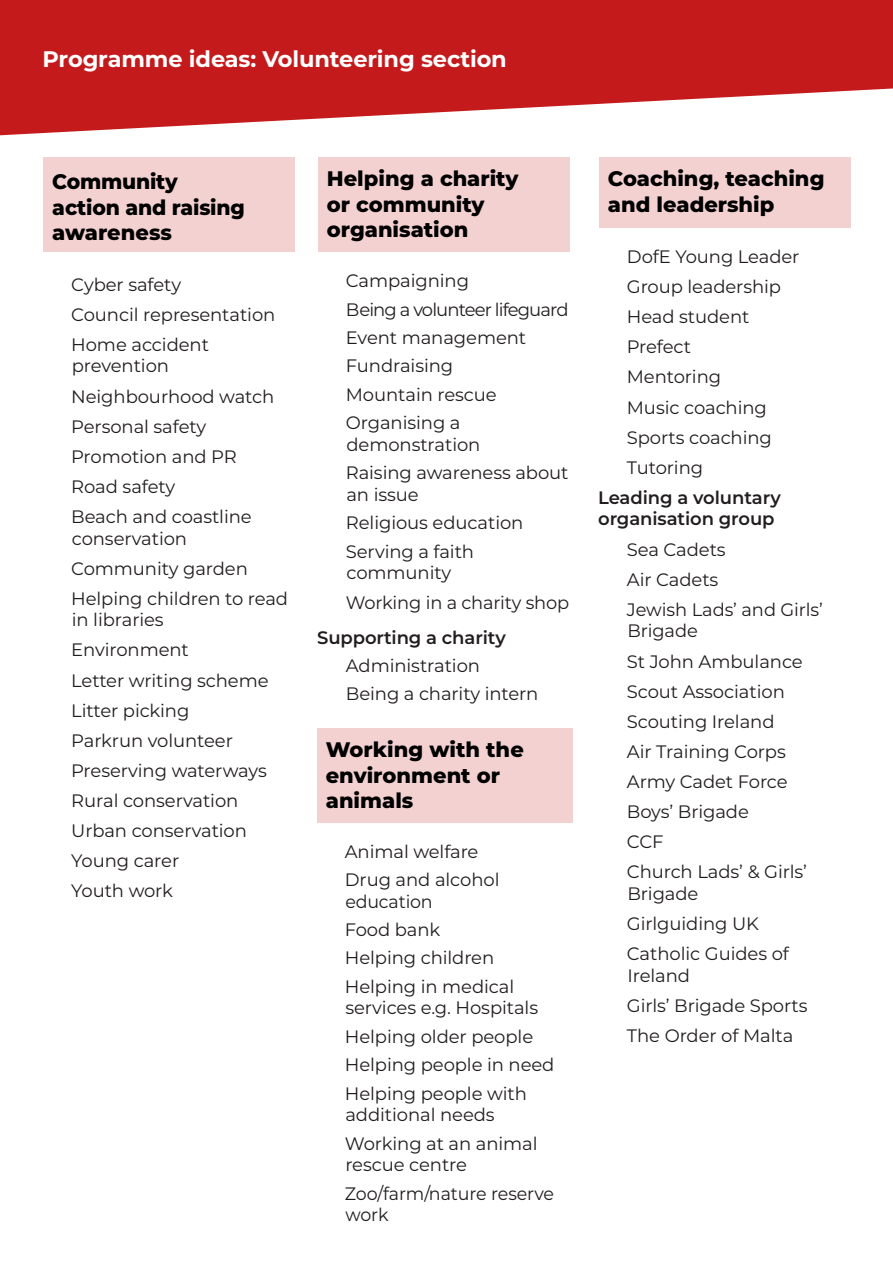
<style>
.page{position:relative;width:893px;height:1263px;background:#fff}
.page>*{position:absolute;margin:0;border:0;box-sizing:border-box;transform-origin:0 0}
.t1{font:700 22.5px "Montserrat";letter-spacing:-.005em;color:#fff}
.t2{font:800 21px/25.5px "Montserrat";color:#000}
.list{font:18px/21.6px "Montserrat";letter-spacing:-.005em;color:#211d1e}
.Heading_4{font:600 18px/21.6px "Montserrat";letter-spacing:-.005em;color:#211d1e}
.list-2{font:18px "Montserrat";letter-spacing:-.05em;color:#211d1e}
</style>
<div class="page">
<svg style="left:0;top:0;width:893px;height:135px;fill:#c51a1b"></svg>
<div style="left:44px;top:157px;width:251px;height:95px;background:#f4d1d1"></div>
<div style="left:318px;top:157px;width:251px;height:95px;background:#f4d1d1"></div>
<div style="left:317px;top:728px;width:256px;height:95px;background:#f4d1d1"></div>
<div style="left:599px;top:157px;width:251px;height:70px;background:#f4d1d1"></div>
<p class="t1" style="left:43px;top:43px;width:466px">Programme ideas: Volunteering section</p>
<h3 class="t2" style="left:52px;top:168px;width:194px">Community action and raising awareness</h3>
<p class="list" style="left:71px;top:273px;width:111px">Cyber safety</p>
<p class="list" style="left:71px;top:303px;width:206px">Council representation</p>
<p class="list" style="left:71px;top:333px;width:139px">Home accident prevention</p>
<p class="list" style="left:71px;top:385px;width:204px">Neighbourhood watch</p>
<p class="list" style="left:71px;top:415px;width:137px">Personal safety</p>
<p class="list" style="left:71px;top:445px;width:167px">Promotion and PR</p>
<p class="list" style="left:71px;top:475px;width:106px">Road safety</p>
<p class="list" style="left:71px;top:505px;width:182px">Beach and coastline conservation</p>
<p class="list" style="left:71px;top:557px;width:178px">Community garden</p>
<p class="list" style="left:71px;top:587px;width:218px">Helping children to read in libraries</p>
<p class="list" style="left:71px;top:639px;width:119px">Environment</p>
<p class="list" style="left:71px;top:669px;width:199px">Letter writing scheme</p>
<p class="list" style="left:71px;top:699px;width:120px">Litter picking</p>
<p class="list" style="left:71px;top:729px;width:163px">Parkrun volunteer</p>
<p class="list" style="left:71px;top:759px;width:197px">Preserving waterways</p>
<p class="list" style="left:71px;top:789px;width:169px">Rural conservation</p>
<p class="list" style="left:71px;top:819px;width:177px">Urban conservation</p>
<p class="list" style="left:71px;top:849px;width:109px">Young carer</p>
<p class="list" style="left:71px;top:879px;width:103px">Youth work</p>
<h3 class="t2" style="left:327px;top:165px;width:193px">Helping a charity or community organisation</h3>
<p class="list" style="left:346px;top:269px;width:125px">Campaigning</p>
<p class="list-2" style="left:346px;top:297px;width:224px">Being a volunteer lifeguard</p>
<p class="list" style="left:346px;top:326px;width:182px">Event management</p>
<p class="list" style="left:346px;top:354px;width:109px">Fundraising</p>
<p class="list" style="left:346px;top:383px;width:152px">Mountain rescue</p>
<p class="list" style="left:346px;top:411px;width:136px">Organising a demonstration</p>
<p class="list" style="left:346px;top:461px;width:224px">Raising awareness about an issue</p>
<p class="list" style="left:346px;top:511px;width:179px">Religious education</p>
<p class="list" style="left:346px;top:540px;width:130px">Serving a faith community</p>
<p class="list" style="left:346px;top:591px;width:225px">Working in a charity shop</p>
<h4 class="Heading_4" style="left:317px;top:626px;width:190px">Supporting a charity</h4>
<p class="list" style="left:346px;top:654px;width:136px">Administration</p>
<p class="list" style="left:346px;top:683px;width:194px">Being a charity intern</p>
<h3 class="t2" style="left:326px;top:736px;width:200px">Working with the environment or animals</h3>
<p class="list" style="left:345px;top:840px;width:135px">Animal welfare</p>
<p class="list" style="left:345px;top:868px;width:156px">Drug and alcohol education</p>
<p class="list" style="left:345px;top:918px;width:97px">Food bank</p>
<p class="list" style="left:345px;top:946px;width:151px">Helping children</p>
<p class="list" style="left:345px;top:975px;width:195px">Helping in medical services e.g. Hospitals</p>
<p class="list" style="left:345px;top:1025px;width:190px">Helping older people</p>
<p class="list" style="left:345px;top:1053px;width:211px">Helping people in need</p>
<p class="list" style="left:345px;top:1082px;width:184px">Helping people with additional needs</p>
<p class="list" style="left:345px;top:1132px;width:194px">Working at an animal rescue centre</p>
<p class="list" style="left:345px;top:1182px;width:211px">Zoo/farm/nature reserve work</p>
<h3 class="t2" style="left:608px;top:165px;width:218px">Coaching, teaching and leadership</h3>
<p class="list" style="left:627px;top:245px;width:174px">DofE Young Leader</p>
<p class="list" style="left:627px;top:275px;width:156px">Group leadership</p>
<p class="list" style="left:627px;top:305px;width:124px">Head student</p>
<p class="list" style="left:627px;top:335px;width:66px">Prefect</p>
<p class="list" style="left:627px;top:366px;width:96px">Mentoring</p>
<p class="list" style="left:627px;top:396px;width:142px">Music coaching</p>
<p class="list" style="left:627px;top:426px;width:147px">Sports coaching</p>
<p class="list" style="left:627px;top:456px;width:78px">Tutoring</p>
<h4 class="Heading_4" style="left:598px;top:486px;width:184px">Leading a voluntary organisation group</h4>
<p class="list" style="left:627px;top:538px;width:100px">Sea Cadets</p>
<p class="list" style="left:627px;top:568px;width:93px">Air Cadets</p>
<p class="list" style="left:627px;top:598px;width:198px">Jewish Lads’ and Girls’<br>Brigade</p>
<p class="list" style="left:627px;top:650px;width:177px">St John Ambulance</p>
<p class="list" style="left:627px;top:680px;width:159px">Scout Association</p>
<p class="list" style="left:627px;top:710px;width:149px">Scouting Ireland</p>
<p class="list" style="left:627px;top:740px;width:160px">Air Training Corps</p>
<p class="list" style="left:627px;top:770px;width:162px">Army Cadet Force</p>
<p class="list" style="left:627px;top:800px;width:124px">Boys’ Brigade</p>
<p class="list" style="left:627px;top:830px;width:38px">CCF</p>
<p class="list" style="left:627px;top:860px;width:182px">Church Lads’ &amp; Girls’<br>Brigade</p>
<p class="list" style="left:627px;top:912px;width:134px">Girlguiding UK</p>
<p class="list" style="left:627px;top:942px;width:164px">Catholic Guides of<br>Ireland</p>
<p class="list" style="left:627px;top:994px;width:182px">Girls’ Brigade Sports</p>
<p class="list" style="left:627px;top:1024px;width:168px">The Order of Malta</p>
</div>
